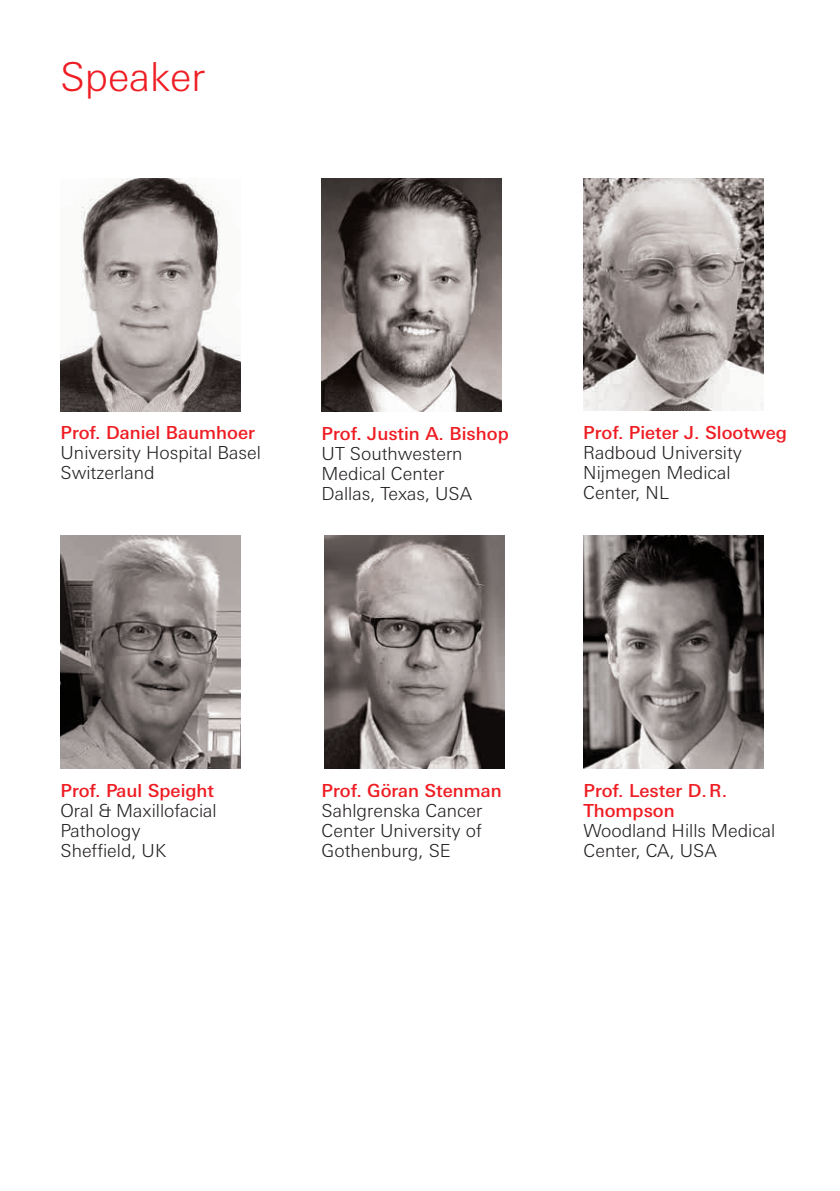
<style>
.page{position:relative;width:840px;height:1191px;background:#fff}
.page>*{position:absolute;margin:0;border:0;box-sizing:border-box;transform-origin:0 0}
.t1{font:300 40px "LT Univers Basic";color:#ee1d23}
.t2{font:300 18px/20px "LT Univers Basic";color:#231f20}
.t3{font:500 18px/20px "LT Univers Basic";color:#ee1d23}
</style>
<div class="page">
<img style="left:60px;top:179px;width:180px;height:232px">
<img style="left:324px;top:536px;width:180px;height:232px">
<img style="left:60px;top:536px;width:180px;height:232px">
<img style="left:321px;top:179px;width:180px;height:232px">
<img style="left:583px;top:179px;width:179px;height:231px">
<img style="left:583px;top:536px;width:179px;height:232px">
<h1 class="t1" style="left:60px;top:53px;width:146px">Speaker</h1>
<p class="t3" style="left:60px;top:422px;width:196px">Prof. Daniel Baumhoer</p>
<p class="t2" style="left:60px;top:442px;width:202px">University Hospital Basel<br>Switzerland</p>
<p class="t3" style="left:321px;top:423px;width:188px">Prof. Justin A. Bishop</p>
<p class="t2" style="left:321px;top:443px;width:152px">UT Southwestern<br>Medical Center<br>Dallas, Texas, USA</p>
<p class="t3" style="left:583px;top:423px;width:205px">Prof. Pieter J. Slootweg</p>
<p class="t2" style="left:583px;top:443px;width:160px">Radboud University<br>Nijmegen Medical<br>Center, NL</p>
<p class="t3" style="left:60px;top:780px;width:155px">Prof. Paul Speight</p>
<p class="t2" style="left:60px;top:800px;width:158px">Oral &amp; Maxillofacial<br>Pathology<br>Sheffield, UK</p>
<p class="t3" style="left:321px;top:780px;width:182px">Prof. Göran Stenman</p>
<p class="t2" style="left:321px;top:800px;width:162px;text-align:justify">Sahlgrenska Cancer Center University of Gothenburg, SE</p>
<p class="t3" style="left:583px;top:780px;width:145px">Prof. Lester D.R.<br>Thompson</p>
<p class="t2" style="left:583px;top:820px;width:193px">Woodland Hills Medical<br>Center, CA, USA</p>
</div>
